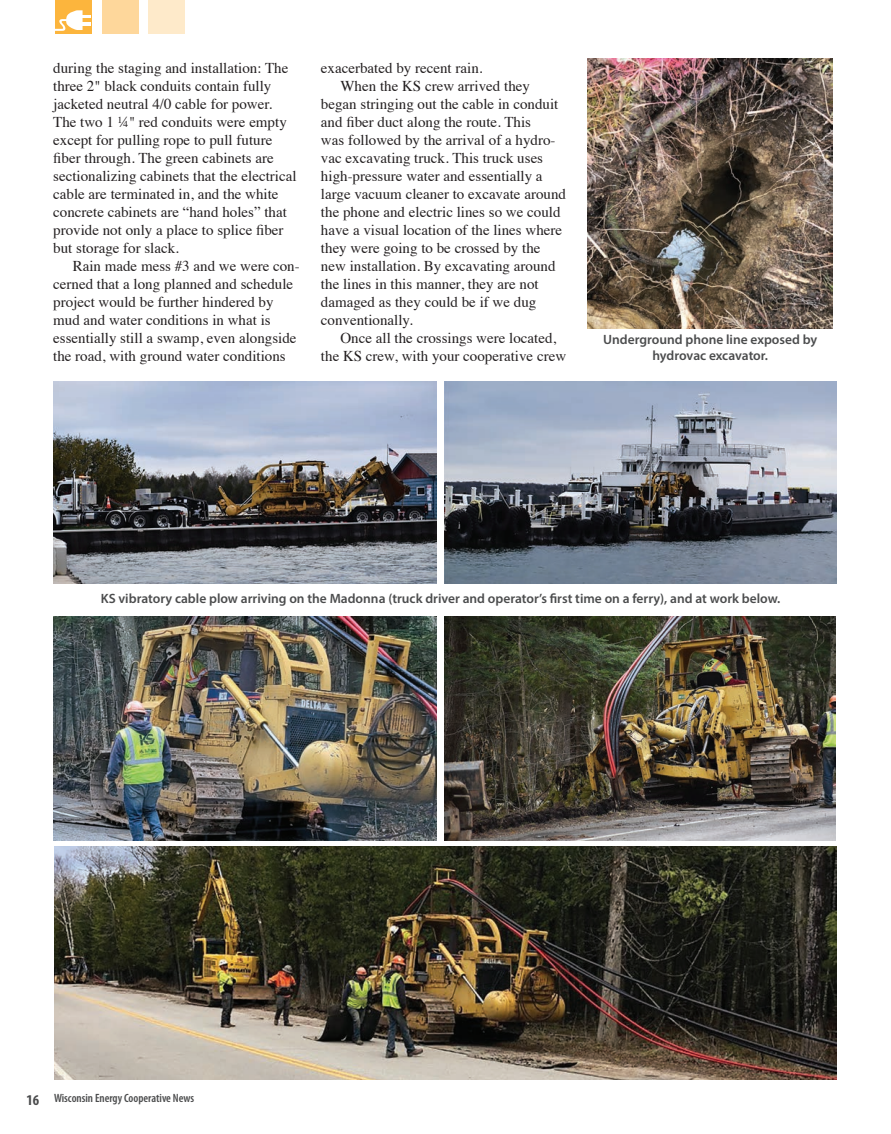
<style>
.page{position:relative;width:891px;height:1134px;background:#fff}
.page>*{position:absolute;margin:0;border:0;box-sizing:border-box;transform-origin:0 0}
.subheads{font:15px/18px "Times";color:#231f20}
.t1{font:700 condensed 15px "Myriad Pro";color:#4b4c4d}
.subheads-2{font:600 13.5px/16.2px "Myriad Pro";color:#4b4c4d;text-align:center}
.t2{font:600 condensed 12px "Myriad Pro";color:#4b4c4d}
</style>
<div class="page">
<div style="left:56px;top:0;width:36px;height:34px;background:#fcb53d"></div>
<div style="left:102px;top:0;width:37px;height:34px;background:#fed79b"></div>
<div style="left:148px;top:0;width:37px;height:34px;background:#feeaca"></div>
<svg style="left:55px;top:10px;width:35px;height:21px"></svg>
<img style="left:53px;top:382px;width:384px;height:201px">
<img style="left:445px;top:382px;width:391px;height:201px">
<img style="left:588px;top:59px;width:245px;height:269px">
<img style="left:54px;top:616px;width:383px;height:225px">
<img style="left:54px;top:847px;width:782px;height:233px">
<img style="left:445px;top:616px;width:390px;height:225px">
<p class="subheads" style="left:53px;top:57px;width:245px">during the staging and installation: The three 2" black conduits contain fully jacketed neutral 4/0 cable for power.<br>The two 1 ¼" red conduits were empty except for pulling rope to pull future fiber through. The green cabinets are sectionalizing cabinets that the electrical cable are terminated in, and the white concrete cabinets are “hand holes” that provide not only a place to splice fiber but storage for slack.</p>
<p class="subheads" style="left:53px;top:255px;width:248px;text-indent:20px">Rain made mess #3 and we were con&shy;cerned that a long planned and schedule project would be further hindered by mud and water conditions in what is essentially still a swamp, even alongside the road, with ground water conditions</p>
<p class="subheads" style="left:321px;top:57px;width:163px">exacerbated by recent rain.</p>
<p class="subheads" style="left:321px;top:75px;width:247px;text-indent:20px">When the KS crew arrived they began stringing out the cable in conduit and fiber duct along the route. This<br>was followed by the arrival of a hydro&shy;vac excavating truck. This truck uses high-pressure water and essentially a large vacuum cleaner to excavate around the phone and electric lines so we could have a visual location of the lines where they were going to be crossed by the new installation. By excavating around the lines in this manner, they are not damaged as they could be if we dug conventionally.</p>
<p class="subheads" style="left:321px;top:327px;width:247px;text-indent:20px">Once all the crossings were located, the KS crew, with your cooperative crew</p>
<p class="subheads-2" style="left:603px;top:331px;width:216px">Underground phone line exposed by hydrovac excavator.</p>
<p class="subheads-2" style="left:101px;top:590px;width:681px">KS vibratory cable plow arriving on the Madonna (truck driver and operator’s first time on a ferry), and at work below.</p>
<p class="t1" style="left:27px;top:1090px;width:14px">16</p>
<p class="t2" style="left:54px;top:1091px;width:142px">Wisconsin Energy Cooperative News</p>
</div>
